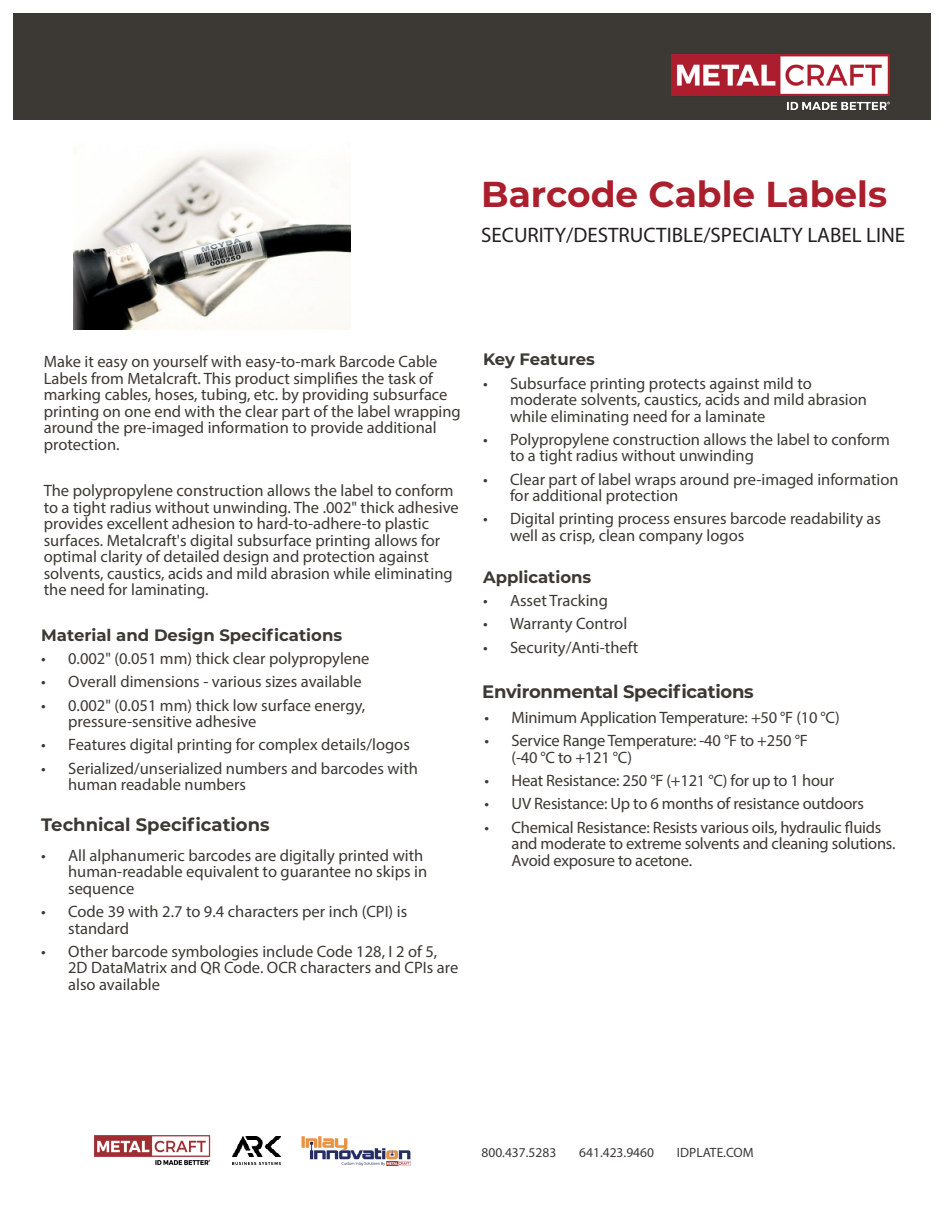
<style>
.page{position:relative;width:945px;height:1215px;background:#fff}
.page>*{position:absolute;margin:0;border:0;box-sizing:border-box;transform-origin:0 0}
.t1{font:700 36px "Montserrat";color:#ab1e2c}
.t2{font:21px "Myriad Pro";color:#231f20}
.t3{font:700 18px "Montserrat";letter-spacing:-.015em;color:#3c3935}
.t4{font:16.5px/16.5px "Myriad Pro";color:#3c3935}
.t5{font:700 16.5px "Montserrat";color:#3c3935}
.t6{font:13.5px "Myriad Pro";color:#3c3935}
</style>
<div class="page">
<div style="left:14px;top:14px;width:918px;height:106px;background:#3c3935"></div>
<img style="left:94px;top:1135px;width:116px;height:31px">
<img style="left:302px;top:1136px;width:108px;height:30px">
<img style="left:233px;top:1136px;width:47px;height:29px">
<img style="left:73px;top:152px;width:278px;height:177px">
<img style="left:671px;top:55px;width:218px;height:54px">
<p class="t1" style="left:481px;top:168px;width:408px">Barcode Cable Labels</p>
<p class="t2" style="left:481px;top:222px;width:426px">SECURITY/DESTRUCTIBLE/SPECIALTY LABEL LINE</p>
<p class="t4" style="left:44px;top:353px;width:418px">Make it easy on yourself with easy-to-mark Barcode Cable Labels from Metalcraft. This product simplifies the task of marking cables, hoses, tubing, etc. by providing subsurface printing on one end with the clear part of the label wrapping around the pre-imaged information to provide additional protection.</p>
<p class="t4" style="left:44px;top:482px;width:417px">The polypropylene construction allows the label to conform to a tight radius without unwinding. The .002" thick adhesive provides excellent adhesion to hard-to-adhere-to plastic surfaces. Metalcraft's digital subsurface printing allows for optimal clarity of detailed design and protection against solvents, caustics, acids and mild abrasion while eliminating the need for laminating.</p>
<p class="t5" style="left:41px;top:623px;width:302px">Material and Design Specifications</p>
<p class="t4" style="left:41px;top:650px;width:330px">• 0.002" (0.051 mm) thick clear polypropylene</p>
<p class="t4" style="left:41px;top:673px;width:322px">• Overall dimensions - various sizes available</p>
<p class="t4" style="left:68px;top:696px;width:299px;text-indent:-27px">• 0.002" (0.051 mm) thick low surface energy, pressure-sensitive adhesive</p>
<p class="t4" style="left:41px;top:736px;width:370px">• Features digital printing for complex details/logos</p>
<p class="t4" style="left:68px;top:759px;width:351px;text-indent:-27px">• Serialized/unserialized numbers and barcodes with human readable numbers</p>
<p class="t3" style="left:41px;top:812px;width:230px">Technical Specifications</p>
<p class="t4" style="left:68px;top:847px;width:360px;text-indent:-27px">• All alphanumeric barcodes are digitally printed with human-readable equivalent to guarantee no skips in sequence</p>
<p class="t4" style="left:68px;top:903px;width:341px;text-indent:-27px">• Code 39 with 2.7 to 9.4 characters per inch (CPI) is standard</p>
<p class="t4" style="left:68px;top:943px;width:392px;text-indent:-27px">• Other barcode symbologies include Code 128, I 2 of 5,<br>2D DataMatrix and QR Code. OCR characters and CPIs are also available</p>
<p class="t5" style="left:483px;top:348px;width:113px">Key Features</p>
<p class="t4" style="left:510px;top:375px;width:359px;text-indent:-27px">• Subsurface printing protects against mild to moderate solvents, caustics, acids and mild abrasion while eliminating need for a laminate</p>
<p class="t4" style="left:510px;top:431px;width:381px;text-indent:-27px">• Polypropylene construction allows the label to conform to a tight radius without unwinding</p>
<p class="t4" style="left:510px;top:471px;width:390px;text-indent:-27px">• Clear part of label wraps around pre-imaged information for additional protection</p>
<p class="t4" style="left:510px;top:510px;width:373px;text-indent:-27px">• Digital printing process ensures barcode readability as well as crisp, clean company logos</p>
<p class="t5" style="left:483px;top:565px;width:110px">Applications</p>
<p class="t4" style="left:483px;top:592px;width:126px">• Asset Tracking</p>
<p class="t4" style="left:483px;top:615px;width:146px">• Warranty Control</p>
<p class="t4" style="left:483px;top:639px;width:157px">• Security/Anti-theft</p>
<p class="t3" style="left:482px;top:679px;width:273px">Environmental Specifications</p>
<p class="t4" style="left:485px;top:709px;width:357px">• Minimum Application Temperature: +50 °F (10 °C)</p>
<p class="t4" style="left:512px;top:732px;width:298px;text-indent:-27px">• Service Range Temperature: -40 °F to +250 °F (-40 °C to +121 °C)</p>
<p class="t4" style="left:485px;top:772px;width:351px">• Heat Resistance: 250 °F (+121 °C) for up to 1 hour</p>
<p class="t4" style="left:485px;top:795px;width:381px">• UV Resistance: Up to 6 months of resistance outdoors</p>
<p class="t4" style="left:512px;top:819px;width:385px;text-indent:-27px">• Chemical Resistance: Resists various oils, hydraulic fluids and moderate to extreme solvents and cleaning solutions.<br>Avoid exposure to acetone.</p>
<p class="t6" style="left:482px;top:1145px;width:76px">800.437.5283</p>
<p class="t6" style="left:579px;top:1145px;width:76px">641.423.9460</p>
<p class="t6" style="left:677px;top:1145px;width:78px">IDPLATE.COM</p>
</div>
